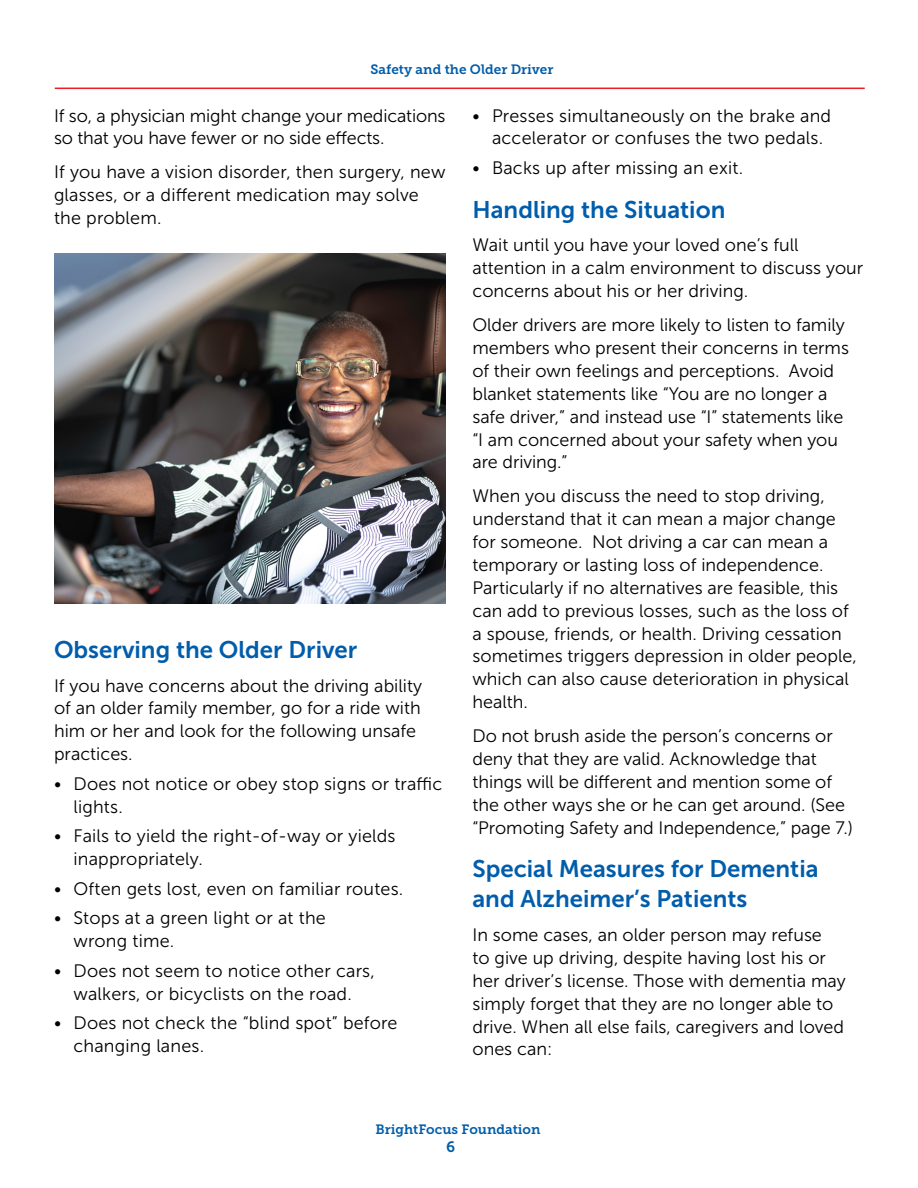
<style>
.page{position:relative;width:918px;height:1188px;background:#fff}
.page>*{position:absolute;margin:0;border:0;box-sizing:border-box;transform-origin:0 0}
.t1{font:24px/30px "Museo Sans 700";color:#015dab}
.P_-_Body{font:18px/22.8px "Museo Sans 300";color:#000}
.P_-_Body__-5_Trackin{font:18px/22.8px "Museo Sans 300";letter-spacing:-.005em;color:#000}
.P_-_Body__10_Trackin{font:18px/22.8px "Museo Sans 300";letter-spacing:.01em;color:#000}
.P_-_Body_with_-_10_T{font:18px/22.8px "Museo Sans 300";letter-spacing:-.01em;color:#000}
.t2{font:15px "Museo Sans 700";color:#015dab}
.t3{font:13.5px "Museo Slab 700";color:#015dab}
</style>
<div class="page">
<hr style="left:55px;top:88px;width:810px;height:1px;background:#ed1d24">
<img style="left:54px;top:254px;width:392px;height:349px">
<p class="t3" style="left:370px;top:61px;width:185px">Safety and the Older Driver</p>
<p class="P_-_Body_with_-_10_T" style="left:54px;top:104px;width:393px">If so, a physician might change your medications so that you have fewer or no side effects.</p>
<p class="P_-_Body__10_Trackin" style="left:54px;top:161px;width:393px">If you have a vision disorder, then surgery, new glasses, or a different medication may solve the problem.</p>
<h3 class="t1" style="left:54px;top:634px;width:305px">Observing the Older Driver</h3>
<p class="P_-_Body" style="left:54px;top:674px;width:370px">If you have concerns about the driving ability of an older family member, go for a ride with him or her and look for the following unsafe practices.</p>
<p class="P_-_Body" style="left:74px;top:772px;width:370px;text-indent:-20px">• Does not notice or obey stop signs or traffic lights.</p>
<p class="P_-_Body" style="left:74px;top:825px;width:324px;text-indent:-20px">• Fails to yield the right-of-way or yields inappropriately.</p>
<p class="P_-_Body" style="left:54px;top:877px;width:351px">• Often gets lost, even on familiar routes.</p>
<p class="P_-_Body" style="left:74px;top:907px;width:254px;text-indent:-20px">• Stops at a green light or at the wrong time.</p>
<p class="P_-_Body" style="left:54px;top:959px;width:322px;text-align:center">• Does not seem to notice other cars, walkers, or bicyclists on the road.</p>
<p class="P_-_Body" style="left:74px;top:1012px;width:326px;text-indent:-20px">• Does not check the “blind spot” before changing lanes.</p>
<p class="P_-_Body" style="left:492px;top:104px;width:341px;text-indent:-20px">• Presses simultaneously on the brake and accelerator or confuses the two pedals.</p>
<p class="P_-_Body" style="left:472px;top:157px;width:272px">• Backs up after missing an exit.</p>
<h3 class="t1" style="left:472px;top:194px;width:254px">Handling the Situation</h3>
<p class="P_-_Body" style="left:472px;top:234px;width:392px">Wait until you have your loved one’s full attention in a calm environment to discuss your concerns about his or her driving.</p>
<p class="P_-_Body__-5_Trackin" style="left:472px;top:314px;width:378px">Older drivers are more likely to listen to family members who present their concerns in terms of their own feelings and perceptions. Avoid blanket statements like “You are no longer a safe driver,” and instead use “I” statements like “I am concerned about your safety when you are driving.”</p>
<p class="P_-_Body" style="left:472px;top:485px;width:386px">When you discuss the need to stop driving, understand that it can mean a major change for someone. Not driving a car can mean a temporary or lasting loss of independence.<br>Particularly if no alternatives are feasible, this can add to previous losses, such as the loss of a spouse, friends, or health. Driving cessation sometimes triggers depression in older people, which can also cause deterioration in physical health.</p>
<p class="P_-_Body__-5_Trackin" style="left:472px;top:725px;width:382px">Do not brush aside the person’s concerns or deny that they are valid. Acknowledge that things will be different and mention some of the other ways she or he can get around. (See “Promoting Safety and Independence,” page 7.)</p>
<h3 class="t1" style="left:472px;top:854px;width:348px">Special Measures for Dementia and Alzheimer’s Patients</h3>
<p class="P_-_Body" style="left:472px;top:924px;width:375px">In some cases, an older person may refuse<br>to give up driving, despite having lost his or her driver’s license. Those with dementia may simply forget that they are no longer able to drive. When all else fails, caregivers and loved ones can:</p>
<p class="t3" style="left:376px;top:1122px;width:166px">BrightFocus Foundation</p>
<p class="t2" style="left:446px;top:1138px;width:11px">6</p>
</div>
